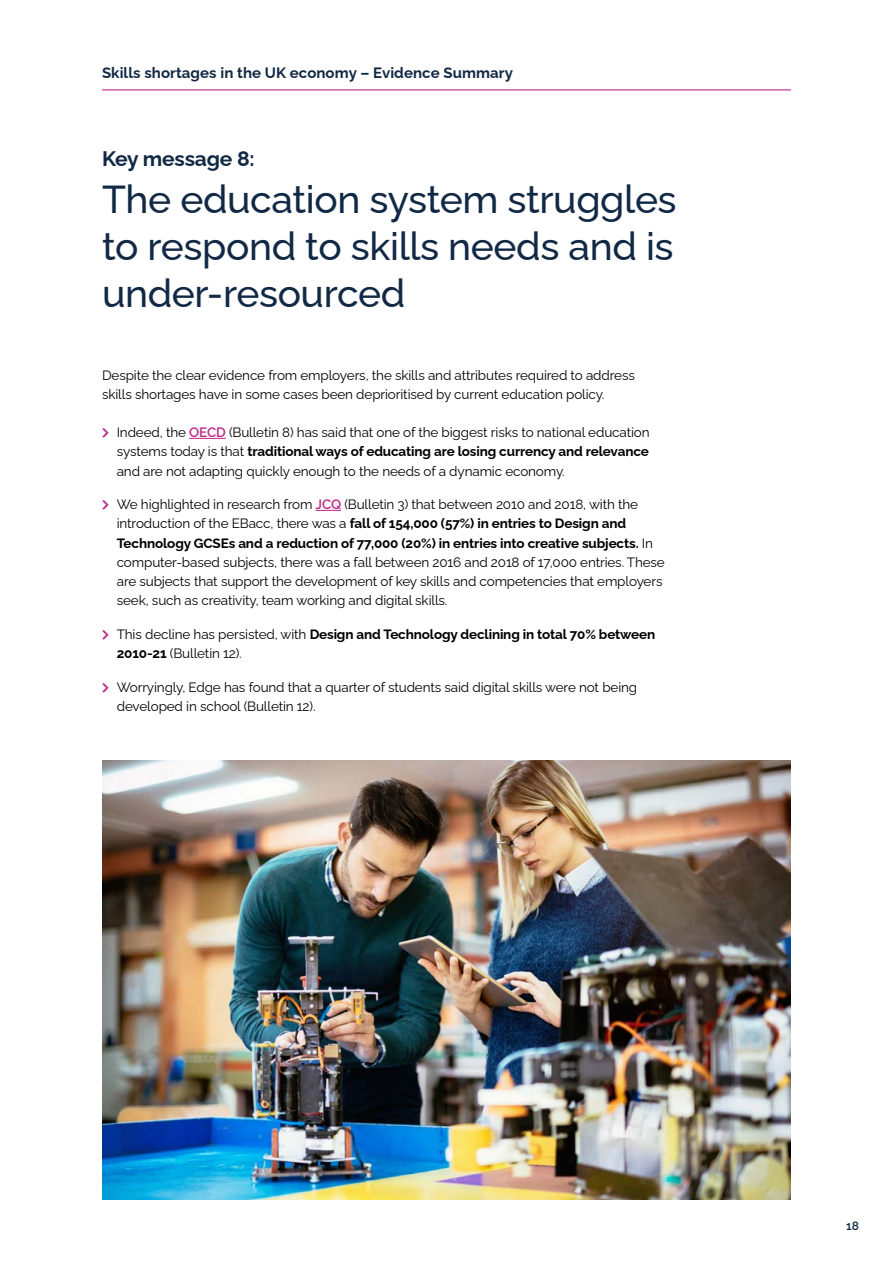
<style>
.page{position:relative;width:893px;height:1263px;background:#fff}
.page>*{position:absolute;margin:0;border:0;box-sizing:border-box;transform-origin:0 0}
.t1{font:500 39px/46.8px "Raleway";letter-spacing:-.01em;color:#122945;text-align:justify}
.t2{font:700 21px "Raleway";letter-spacing:-.01em;color:#122945}
.t3{font:700 15px "Raleway";letter-spacing:.005em;color:#122945}
.t4{font:13.5px/19.2px "Raleway";letter-spacing:-.01em;color:#000}
.t5{font:700 13.5px/19.2px "Raleway";letter-spacing:-.01em;color:#000}
.t6{font:600 12px "Raleway";color:#152944}
.s1{color:#bf2485}
.s2{font-weight:600;color:#bf2686}
.s3{font-weight:700}
.s4{font-weight:400}
</style>
<div class="page">
<hr style="left:102px;top:89px;width:689px;height:1px;background:#bf2485">
<hr style="left:189px;top:438px;width:37px;height:1px;background:#bf2686">
<svg style="left:316px;top:510px;width:25px;height:1px"></svg>
<img style="left:102px;top:760px;width:689px;height:439px">
<p class="t3" style="left:102px;top:61px;width:412px">Skills shortages in the UK economy – Evidence Summary</p>
<h2 class="t2" style="left:102px;top:142px;width:154px">Key message 8:</h2>
<h1 class="t1" style="left:102px;top:172px;width:576px">The education system struggles to respond to skills needs and is under-resourced</h1>
<p class="t4" style="left:102px;top:364px;width:534px">Despite the clear evidence from employers, the skills and attributes required to address skills shortages have in some cases been deprioritised by current education policy.</p>
<p class="t4" style="left:117px;top:421px;width:534px;text-align:justify;text-indent:-15px"><span class="s1">★★</span> Indeed, the <span class="s2">OECD</span> (Bulletin 8) has said that one of the biggest risks to national education systems today is that <span class="s3">traditional ways of educating are losing currency and relevance </span>and are not adapting quickly enough to the needs of a dynamic economy.</p>
<p class="t4" style="left:117px;top:493px;width:550px;text-indent:-15px"><span class="s1">★★</span> We highlighted in research from <span class="s2">JCQ</span> (Bulletin 3) that between 2010 and 2018, with the introduction of the EBacc, there was a <span class="s3">fall of 154,000 (57%) in entries to Design and Technology GCSEs and a reduction of 77,000 (20%) in entries into creative subjects.</span> In computer-based subjects, there was a fall between 2016 and 2018 of 17,000 entries. These are subjects that support the development of key skills and competencies that employers seek, such as creativity, team working and digital skills.</p>
<p class="t5" style="left:117px;top:623px;width:540px;text-indent:-15px"><span class="s1">★★</span> <span class="s4">This decline has persisted, with</span> Design and Technology declining in total 70% between<br>2010-21 <span class="s4">(Bulletin 12).</span></p>
<p class="t4" style="left:117px;top:676px;width:522px;text-indent:-15px"><span class="s1">★★</span> Worryingly, Edge has found that a quarter of students said digital skills were not being developed in school (Bulletin 12).</p>
<p class="t6" style="left:846px;top:1219px;width:14px">18</p>
</div>
